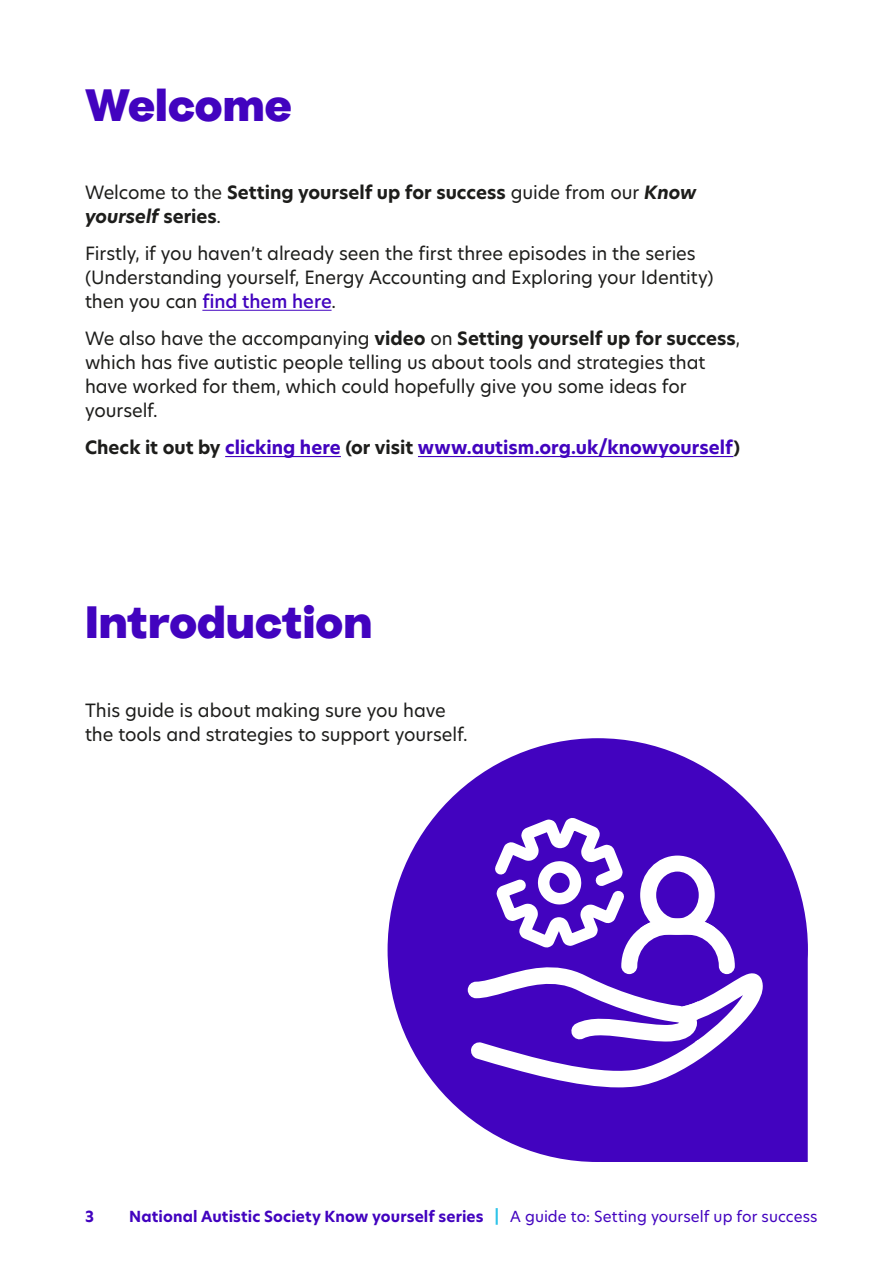
<style>
.page{position:relative;width:893px;height:1263px;background:#fff}
.page>*{position:absolute;margin:0;border:0;box-sizing:border-box;transform-origin:0 0}
.t1{font:900 45px "Radial";letter-spacing:-.005em;color:#4203bf}
.t2{font:18px/24px "New Hero";letter-spacing:-.005em;color:#1d1d1b}
.t3{font:700 18px/24px "New Hero";color:#1d1d1b}
.t4{font:700 18px "New Hero";color:#4203bf}
.t5{font:700 15px "New Hero";letter-spacing:.01em;color:#4203bf}
.s1{font-weight:400}
.s2{font-style:italic}
.s3{font-weight:500;color:#4203bf}
.s4{font-weight:700}
.s5{color:#1d1d1b}
.s6{color:#2dc3e8}
</style>
<div class="page">
<svg style="left:388px;top:738px;width:420px;height:424px;fill:#4203bf"></svg>
<svg style="left:468px;top:816px;width:295px;height:271px"></svg>
<hr style="left:202px;top:310px;width:130px;height:1px;background:#4203bf">
<hr style="left:225px;top:456px;width:116px;height:1px;background:#4203bf">
<hr style="left:418px;top:456px;width:315px;height:1px;background:#4203bf">
<h1 class="t1" style="left:85px;top:71px;width:208px">Welcome</h1>
<p class="t3" style="left:85px;top:181px;width:613px"><span class="s1">Welcome to the</span> Setting yourself up for success <span class="s1">guide from our</span> <span class="s2">Know yourself</span> series<span class="s1">.</span></p>
<p class="t2" style="left:85px;top:241px;width:630px">Firstly, if you haven’t already seen the first three episodes in the series (Understanding yourself, Energy Accounting and Exploring your Identity) then you can <span class="s3">find them here</span>.</p>
<p class="t2" style="left:85px;top:326px;width:657px">We also have the accompanying <span class="s4">video</span> on <span class="s4">Setting yourself up for success</span>, which has five autistic people telling us about tools and strategies that have worked for them, which could hopefully give you some ideas for yourself.</p>
<p class="t4" style="left:85px;top:435px;width:656px"><span class="s5">Check it out by</span> clicking here <span class="s5">(or visit</span> www.autism.org.uk/knowyourself<span class="s5">)</span></p>
<h1 class="t1" style="left:85px;top:589px;width:289px">Introduction</h1>
<p class="t2" style="left:85px;top:698px;width:384px">This guide is about making sure you have the tools and strategies to support yourself.</p>
<p class="t5" style="left:85px;top:1206px;width:10px">3</p>
<p class="t5" style="left:129px;top:1207px;width:690px">National Autistic Society Know yourself series <span class="s6">|</span> <span class="s1">A guide to: Setting yourself up for success</span></p>
</div>
